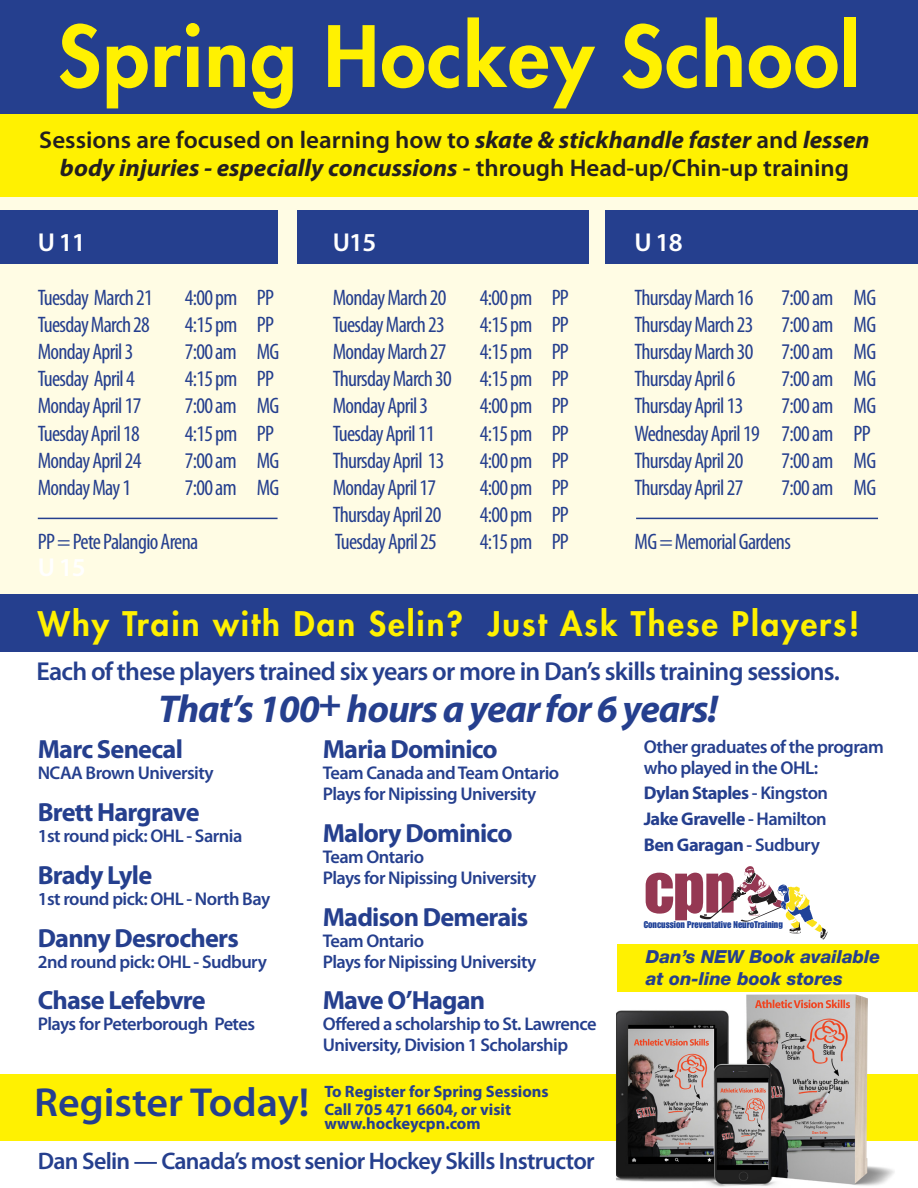
<style>
.page{position:relative;width:918px;height:1188px;background:#fff}
.page>*{position:absolute;margin:0;border:0;box-sizing:border-box;transform-origin:0 0}
.t1{font:800 82.05px "Futura Std";letter-spacing:.02em;color:#fff101}
.t2{font:600 40.65px "Myriad Pro";color:#253f8e}
.t3{font:italic 700 39px "Myriad Pro";letter-spacing:-.03em;color:#253f8e}
.t4{font:800 33px "Futura Std";letter-spacing:.06em;color:#fff101}
.t5{font:700 26.25px "Myriad Pro";letter-spacing:-.03em;color:#253f8e}
.t6{font:600 25.95px "Myriad Pro";letter-spacing:-.03em;color:#253f8e}
.t7{font:600 25.95px "Myriad Pro";letter-spacing:-.03em;color:#fff}
.t8{font:600 24.15px/28.8px "Myriad Pro";color:#231f20;text-align:center}
.t9{font:600 24px "Myriad Pro";letter-spacing:-.03em;color:#253f8e}
.t10{font:condensed 22.5px "Myriad Pro";letter-spacing:-.03em;color:#253f8e}
.t11{font:600 18.6px/20.9px "Myriad Pro";letter-spacing:-.03em;color:#253f8e}
.t12{font:600 18.45px/21px "Myriad Pro";letter-spacing:-.03em;color:#253f8e}
.t13{font:700 18.45px "Myriad Pro";letter-spacing:-.03em;color:#253f8e}
.t14{font:italic 800 18px/21.6px "Helvetica Neue";color:#253f8e}
.t15{font:700 16.5px "Myriad Pro";color:#253f8e}
.t16{font:9.6px "Impact";color:#204298}
.s1{font-weight:700;font-style:italic}
.s2{font-weight:600}
</style>
<div class="page">
<div style="left:0;top:186px;width:918px;height:415px;background:#fffce4"></div>
<div style="left:0;top:0;width:918px;height:149px;background:#253f8e"></div>
<div style="left:0;top:114px;width:918px;height:83px;background:#fff101"></div>
<svg style="left:646px;top:866px;width:181px;height:73px"></svg>
<div style="left:0;top:1074px;width:918px;height:66px;background:#fff101"></div>
<div style="left:617px;top:944px;width:301px;height:47px;background:#fff101"></div>
<div style="left:0;top:595px;width:918px;height:57px;background:#253f8e"></div>
<img style="left:616px;top:994px;width:281px;height:193px">
<div style="left:0;top:210px;width:278px;height:54px;background:#253f8e"></div>
<div style="left:297px;top:210px;width:291px;height:54px;background:#253f8e"></div>
<div style="left:606px;top:210px;width:312px;height:54px;background:#253f8e"></div>
<hr style="left:38px;top:518px;width:240px;height:1px;background:#253f8e">
<hr style="left:636px;top:518px;width:242px;height:1px;background:#253f8e">
<p class="t1" style="left:58px;top:5px;width:804px">Spring Hockey School</p>
<p class="t8" style="left:39px;top:125px;width:832px">Sessions are focused on learning how to <span class="s1">skate &amp; stickhandle faster</span> and <span class="s1">lessen body injuries - especially concussions</span> - through Head-up/Chin-up training</p>
<p class="t7" style="left:38px;top:225px;width:50px">U 11</p>
<p class="t10" style="left:38px;top:284px;width:117px">Tuesday March 21</p>
<p class="t10" style="left:185px;top:284px;width:91px">4:00 pm PP</p>
<p class="t10" style="left:38px;top:311px;width:114px">Tuesday March 28</p>
<p class="t10" style="left:185px;top:311px;width:91px">4:15 pm PP</p>
<p class="t10" style="left:38px;top:338px;width:97px">Monday April 3</p>
<p class="t10" style="left:185px;top:338px;width:96px">7:00 am MG</p>
<p class="t10" style="left:38px;top:365px;width:98px">Tuesday April 4</p>
<p class="t10" style="left:185px;top:365px;width:91px">4:15 pm PP</p>
<p class="t10" style="left:38px;top:392px;width:105px">Monday April 17</p>
<p class="t10" style="left:185px;top:392px;width:96px">7:00 am MG</p>
<p class="t10" style="left:38px;top:420px;width:104px">Tuesday April 18</p>
<p class="t10" style="left:185px;top:420px;width:91px">4:15 pm PP</p>
<p class="t10" style="left:38px;top:447px;width:105px">Monday April 24</p>
<p class="t10" style="left:185px;top:447px;width:96px">7:00 am MG</p>
<p class="t10" style="left:38px;top:474px;width:95px">Monday May 1</p>
<p class="t10" style="left:185px;top:474px;width:96px">7:00 am MG</p>
<p class="t10" style="left:38px;top:528px;width:162px">PP = Pete Palangio Arena</p>
<p class="t7" style="left:38px;top:551px;width:50px">U 15</p>
<p class="t7" style="left:333px;top:225px;width:45px">U15</p>
<p class="t10" style="left:333px;top:284px;width:115px">Monday March 20</p>
<p class="t10" style="left:480px;top:284px;width:91px">4:00 pm PP</p>
<p class="t10" style="left:333px;top:311px;width:114px">Tuesday March 23</p>
<p class="t10" style="left:480px;top:311px;width:91px">4:15 pm PP</p>
<p class="t10" style="left:333px;top:338px;width:115px">Monday March 27</p>
<p class="t10" style="left:480px;top:338px;width:91px">4:15 pm PP</p>
<p class="t10" style="left:333px;top:365px;width:238px">Thursday March 30 4:15 pm PP</p>
<p class="t10" style="left:333px;top:392px;width:97px">Monday April 3</p>
<p class="t10" style="left:480px;top:392px;width:91px">4:00 pm PP</p>
<p class="t10" style="left:333px;top:420px;width:104px">Tuesday April 11</p>
<p class="t10" style="left:480px;top:420px;width:91px">4:15 pm PP</p>
<p class="t10" style="left:333px;top:447px;width:113px">Thursday April 13</p>
<p class="t10" style="left:480px;top:447px;width:91px">4:00 pm PP</p>
<p class="t10" style="left:333px;top:474px;width:105px">Monday April 17</p>
<p class="t10" style="left:480px;top:474px;width:91px">4:00 pm PP</p>
<p class="t10" style="left:333px;top:501px;width:110px">Thursday April 20</p>
<p class="t10" style="left:480px;top:501px;width:91px">4:00 pm PP</p>
<p class="t10" style="left:335px;top:528px;width:104px">Tuesday April 25</p>
<p class="t10" style="left:480px;top:528px;width:91px">4:15 pm PP</p>
<p class="t7" style="left:635px;top:225px;width:50px">U 18</p>
<p class="t10" style="left:635px;top:284px;width:243px">Thursday March 16 7:00 am MG</p>
<p class="t10" style="left:635px;top:311px;width:243px">Thursday March 23 7:00 am MG</p>
<p class="t10" style="left:635px;top:338px;width:243px">Thursday March 30 7:00 am MG</p>
<p class="t10" style="left:635px;top:365px;width:102px">Thursday April 6</p>
<p class="t10" style="left:782px;top:365px;width:96px">7:00 am MG</p>
<p class="t10" style="left:635px;top:392px;width:110px">Thursday April 13</p>
<p class="t10" style="left:782px;top:392px;width:96px">7:00 am MG</p>
<p class="t10" style="left:635px;top:420px;width:238px">Wednesday April 19 7:00 am PP</p>
<p class="t10" style="left:635px;top:447px;width:110px">Thursday April 20</p>
<p class="t10" style="left:782px;top:447px;width:96px">7:00 am MG</p>
<p class="t10" style="left:635px;top:474px;width:110px">Thursday April 27</p>
<p class="t10" style="left:782px;top:474px;width:96px">7:00 am MG</p>
<p class="t10" style="left:635px;top:528px;width:158px">MG = Memorial Gardens</p>
<p class="t4" style="left:38px;top:602px;width:823px">Why Train with Dan Selin? Just Ask These Players!</p>
<p class="t6" style="left:36px;top:655px;width:805px">Each of these players trained six years or more in Dan’s skills training sessions.</p>
<p class="t3" style="left:158px;top:683px;width:561px">That’s 100+ hours a year for 6 years!</p>
<p class="t5" style="left:38px;top:732px;width:147px">Marc Senecal</p>
<p class="t12" style="left:38px;top:762px;width:177px">NCAA Brown University</p>
<p class="t5" style="left:38px;top:795px;width:163px">Brett Hargrave</p>
<p class="t12" style="left:38px;top:825px;width:206px">1st round pick: OHL - Sarnia</p>
<p class="t5" style="left:38px;top:858px;width:116px">Brady Lyle</p>
<p class="t12" style="left:38px;top:888px;width:234px">1st round pick: OHL - North Bay</p>
<p class="t5" style="left:38px;top:921px;width:203px">Danny Desrochers</p>
<p class="t12" style="left:38px;top:950px;width:231px">2nd round pick: OHL - Sudbury</p>
<p class="t5" style="left:38px;top:984px;width:170px">Chase Lefebvre</p>
<p class="t12" style="left:38px;top:1013px;width:219px">Plays for Peterborough Petes</p>
<p class="t11" style="left:644px;top:736px;width:242px">Other graduates of the program who played in the OHL:</p>
<p class="t13" style="left:644px;top:781px;width:186px">Dylan Staples <span class="s2">- Kingston</span></p>
<p class="t13" style="left:644px;top:807px;width:185px">Jake Gravelle <span class="s2">- Hamilton</span></p>
<p class="t13" style="left:644px;top:832px;width:178px">Ben Garagan <span class="s2">- Sudbury</span></p>
<p class="t5" style="left:323px;top:732px;width:177px">Maria Dominico</p>
<p class="t12" style="left:323px;top:762px;width:238px">Team Canada and Team Ontario</p>
<p class="t12" style="left:323px;top:783px;width:215px">Plays for Nipissing University</p>
<p class="t5" style="left:323px;top:816px;width:191px">Malory Dominico</p>
<p class="t12" style="left:323px;top:846px;width:103px">Team Ontario</p>
<p class="t12" style="left:323px;top:867px;width:215px">Plays for Nipissing University</p>
<p class="t5" style="left:323px;top:900px;width:207px">Madison Demerais</p>
<p class="t12" style="left:323px;top:930px;width:103px">Team Ontario</p>
<p class="t12" style="left:323px;top:950px;width:215px">Plays for Nipissing University</p>
<p class="t5" style="left:323px;top:984px;width:164px">Mave O’Hagan</p>
<p class="t12" style="left:323px;top:1013px;width:275px">Offered a scholarship to St. Lawrence<br>University, Division 1 Scholarship</p>
<p class="t16" style="left:644px;top:919px;width:141px">Concussion Preventative NeuroTraining</p>
<p class="t14" style="left:646px;top:946px;width:236px">Dan’s NEW Book available at on-line book stores</p>
<p class="t2" style="left:34px;top:1077px;width:277px">Register Today!</p>
<p class="t15" style="left:324px;top:1081px;width:226px">To Register for Spring Sessions</p>
<p class="t15" style="left:324px;top:1099px;width:188px">Call 705 471 6604, or visit</p>
<p class="t15" style="left:324px;top:1113px;width:158px">www.hockeycpn.com</p>
<p class="t9" style="left:38px;top:1146px;width:559px">Dan Selin — Canada’s most senior Hockey Skills Instructor</p>
</div>
